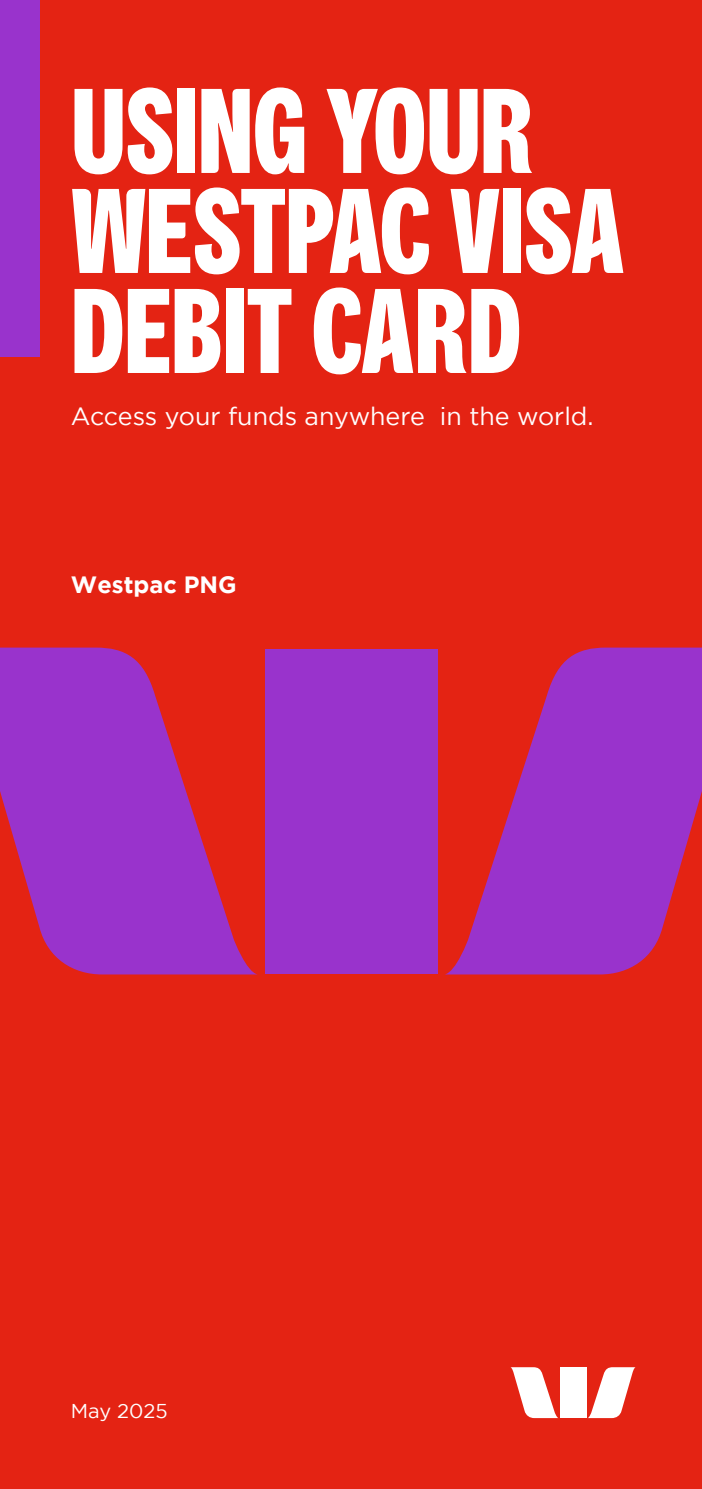
<style>
.page{position:relative;width:702px;height:1489px;background:#fff}
.page>*{position:absolute;margin:0;border:0;box-sizing:border-box;transform-origin:0 0}
.t1{font:700 120px/100px "Westpac";letter-spacing:-.01em;color:#fff}
.t2{font:25px "Gotham";color:#fff}
.t3{font:700 23.5px "Gotham";color:#fff}
.t4{font:20px "Gotham";color:#fff}
</style>
<div class="page">
<div style="left:0;top:0;width:702px;height:1488px;background:#e42313"></div>
<svg style="left:0;top:647px;width:256px;height:327px;fill:#93c"></svg>
<svg style="left:446px;top:647px;width:256px;height:327px;fill:#93c"></svg>
<div style="left:265px;top:649px;width:173px;height:325px;background:#93c"></div>
<div style="left:0;top:0;width:39px;height:357px;background:#93c"></div>
<svg style="left:510px;top:1367px;width:47px;height:50px"></svg>
<svg style="left:589px;top:1367px;width:46px;height:50px"></svg>
<div style="left:559px;top:1367px;width:27px;height:50px;background:#fff"></div>
<h1 class="t1" style="left:71px;top:79px;width:556px">USING YOUR<br>WESTPAC VISA<br>DEBIT CARD</h1>
<p class="t2" style="left:71px;top:402px;width:524px">Access your funds anywhere in the world.</p>
<p class="t3" style="left:71px;top:571px;width:167px">Westpac PNG</p>
<p class="t4" style="left:71px;top:1399px;width:98px">May 2025</p>
</div>
